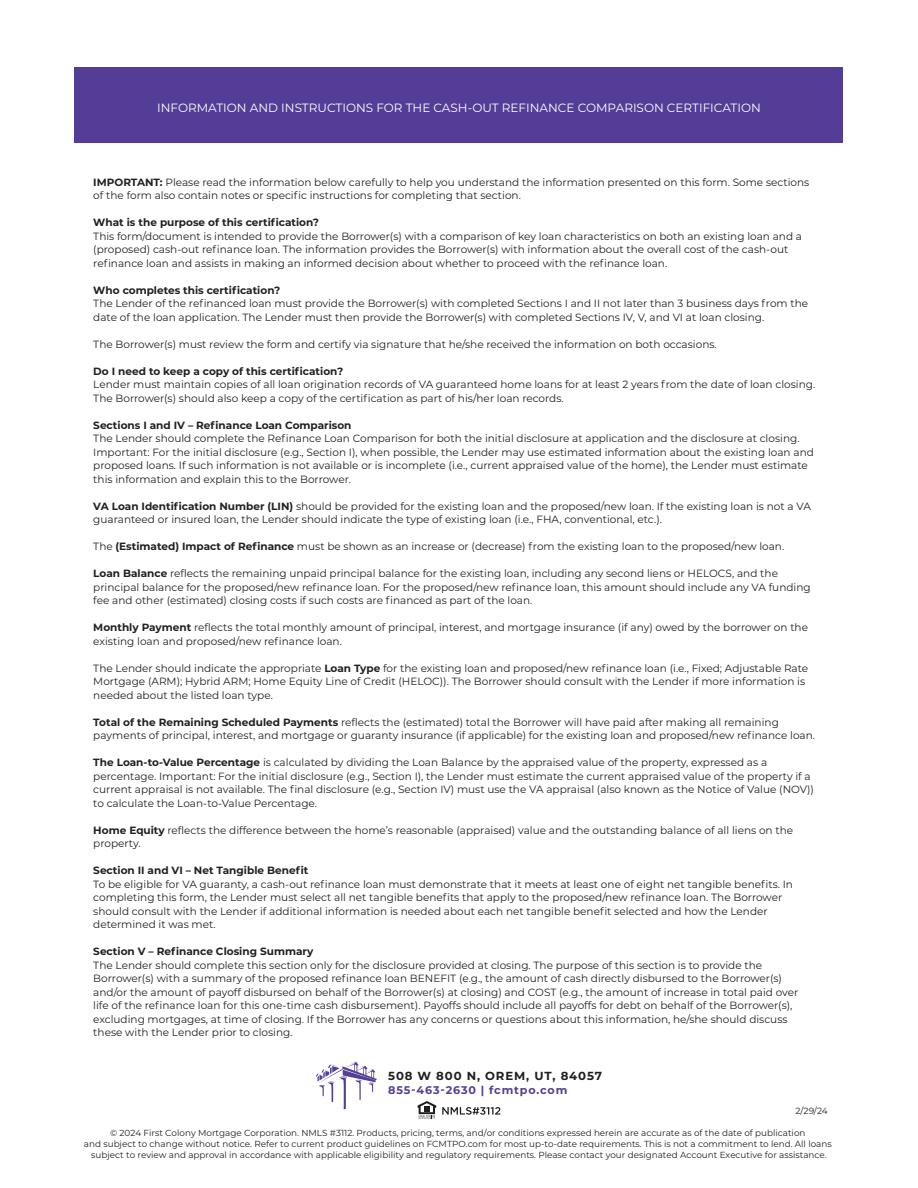
<style>
.page{position:relative;width:918px;height:1188px;background:#fff}
.page>*{position:absolute;margin:0;border:0;box-sizing:border-box;transform-origin:0 0}
.t1{font:12px "Montserrat";color:#fff}
.t2{font:700 11.7px "Montserrat";letter-spacing:.075em;color:#211e1e}
.t3{font:700 11.1px "Montserrat";letter-spacing:.075em;color:#543e96}
.t4{font:10.5px/13.5px "Montserrat";color:#231f20}
.t5{font:700 10.5px "Montserrat";color:#231f20}
.t6{font:9px "Montserrat";color:#231f20}
.t7{font:8.85px/10.6px "Montserrat";color:#201d1e;text-align:center}
.s1{font-weight:700}
</style>
<div class="page">
<div style="left:75px;top:68px;width:768px;height:75px;background:#543d96"></div>
<svg style="left:418px;top:1101px;width:18px;height:18px"></svg>
<svg style="left:442px;top:1107px;width:58px;height:8px"></svg>
<svg style="left:316px;top:1062px;width:61px;height:47px"></svg>
<p class="t1" style="left:157px;top:99px;width:605px">INFORMATION AND INSTRUCTIONS FOR THE CASH-OUT REFINANCE COMPARISON CERTIFICATION</p>
<p class="t4" style="left:93px;top:175px;width:718px"><span class="s1">IMPORTANT:</span> Please read the information below carefully to help you understand the information presented on this form. Some sections of the form also contain notes or specific instructions for completing that section.</p>
<p class="t5" style="left:93px;top:215px;width:227px">What is the purpose of this certification?</p>
<p class="t4" style="left:93px;top:229px;width:710px">This form/document is intended to provide the Borrower(s) with a comparison of key loan characteristics on both an existing loan and a (proposed) cash-out refinance loan. The information provides the Borrower(s) with information about the overall cost of the cash-out refinance loan and assists in making an informed decision about whether to proceed with the refinance loan.</p>
<p class="t5" style="left:93px;top:282px;width:189px">Who completes this certification?</p>
<p class="t4" style="left:93px;top:296px;width:716px">The Lender of the refinanced loan must provide the Borrower(s) with completed Sections I and II not later than 3 business days from the date of the loan application. The Lender must then provide the Borrower(s) with completed Sections IV, V, and VI at loan closing.</p>
<p class="t4" style="left:93px;top:337px;width:625px">The Borrower(s) must review the form and certify via signature that he/she received the information on both occasions.</p>
<p class="t5" style="left:93px;top:363px;width:251px">Do I need to keep a copy of this certification?</p>
<p class="t4" style="left:93px;top:377px;width:723px">Lender must maintain copies of all loan origination records of VA guaranteed home loans for at least 2 years from the date of loan closing.<br>The Borrower(s) should also keep a copy of the certification as part of his/her loan records.</p>
<p class="t5" style="left:93px;top:417px;width:260px">Sections I and IV – Refinance Loan Comparison</p>
<p class="t4" style="left:93px;top:431px;width:722px">The Lender should complete the Refinance Loan Comparison for both the initial disclosure at application and the disclosure at closing.<br>Important: For the initial disclosure (e.g., Section I), when possible, the Lender may use estimated information about the existing loan and proposed loans. If such information is not available or is incomplete (i.e., current appraised value of the home), the Lender must estimate this information and explain this to the Borrower.</p>
<p class="t4" style="left:93px;top:499px;width:719px"><span class="s1">VA Loan Identification Number (LIN)</span> should be provided for the existing loan and the proposed/new loan. If the existing loan is not a VA guaranteed or insured loan, the Lender should indicate the type of existing loan (i.e., FHA, conventional, etc.).</p>
<p class="t4" style="left:93px;top:539px;width:693px">The <span class="s1">(Estimated) Impact of Refinance</span> must be shown as an increase or (decrease) from the existing loan to the proposed/new loan.</p>
<p class="t4" style="left:93px;top:566px;width:719px"><span class="s1">Loan Balance</span> reflects the remaining unpaid principal balance for the existing loan, including any second liens or HELOCS, and the principal balance for the proposed/new refinance loan. For the proposed/new refinance loan, this amount should include any VA funding fee and other (estimated) closing costs if such costs are financed as part of the loan.</p>
<p class="t4" style="left:93px;top:620px;width:716px"><span class="s1">Monthly Payment</span> reflects the total monthly amount of principal, interest, and mortgage insurance (if any) owed by the borrower on the existing loan and proposed/new refinance loan.</p>
<p class="t4" style="left:93px;top:661px;width:716px">The Lender should indicate the appropriate <span class="s1">Loan Type</span> for the existing loan and proposed/new refinance loan (i.e., Fixed; Adjustable Rate<br>Mortgage (ARM); Hybrid ARM; Home Equity Line of Credit (HELOC)). The Borrower should consult with the Lender if more information is needed about the listed loan type.</p>
<p class="t4" style="left:93px;top:715px;width:723px"><span class="s1">Total of the Remaining Scheduled Payments</span> reflects the (estimated) total the Borrower will have paid after making all remaining payments of principal, interest, and mortgage or guaranty insurance (if applicable) for the existing loan and proposed/new refinance loan.</p>
<p class="t4" style="left:93px;top:755px;width:722px"><span class="s1">The Loan-to-Value Percentage</span> is calculated by dividing the Loan Balance by the appraised value of the property, expressed as a percentage. Important: For the initial disclosure (e.g., Section I), the Lender must estimate the current appraised value of the property if a current appraisal is not available. The final disclosure (e.g., Section IV) must use the VA appraisal (also known as the Notice of Value (NOV)) to calculate the Loan-to-Value Percentage.</p>
<p class="t4" style="left:93px;top:823px;width:701px"><span class="s1">Home Equity</span> reflects the difference between the home’s reasonable (appraised) value and the outstanding balance of all liens on the property.</p>
<p class="t5" style="left:93px;top:863px;width:217px">Section II and VI – Net Tangible Benefit</p>
<p class="t4" style="left:93px;top:877px;width:701px">To be eligible for VA guaranty, a cash-out refinance loan must demonstrate that it meets at least one of eight net tangible benefits. In completing this form, the Lender must select all net tangible benefits that apply to the proposed/new refinance loan. The Borrower should consult with the Lender if additional information is needed about each net tangible benefit selected and how the Lender determined it was met.</p>
<p class="t5" style="left:93px;top:944px;width:222px">Section V – Refinance Closing Summary</p>
<p class="t4" style="left:93px;top:958px;width:706px">The Lender should complete this section only for the disclosure provided at closing. The purpose of this section is to provide the Borrower(s) with a summary of the proposed refinance loan BENEFIT (e.g., the amount of cash directly disbursed to the Borrower(s) and/or the amount of payoff disbursed on behalf of the Borrower(s) at closing) and COST (e.g., the amount of increase in total paid over life of the refinance loan for this one-time cash disbursement). Payoffs should include all payoffs for debt on behalf of the Borrower(s), excluding mortgages, at time of closing. If the Borrower has any concerns or questions about this information, he/she should discuss these with the Lender prior to closing.</p>
<p class="t2" style="left:388px;top:1068px;width:215px">508 W 800 N, OREM, UT, 84057</p>
<p class="t3" style="left:388px;top:1082px;width:181px">855-463-2630 | fcmtpo.com</p>
<p class="t6" style="left:795px;top:1105px;width:34px">2/29/24</p>
<p class="t7" style="left:84px;top:1128px;width:749px">© 2024 First Colony Mortgage Corporation. NMLS #3112. Products, pricing, terms, and/or conditions expressed herein are accurate as of the date of publication<br>and subject to change without notice. Refer to current product guidelines on FCMTPO.com for most up-to-date requirements. This is not a commitment to lend. All loans subject to review and approval in accordance with applicable eligibility and regulatory requirements. Please contact your designated Account Executive for assistance.</p>
</div>
